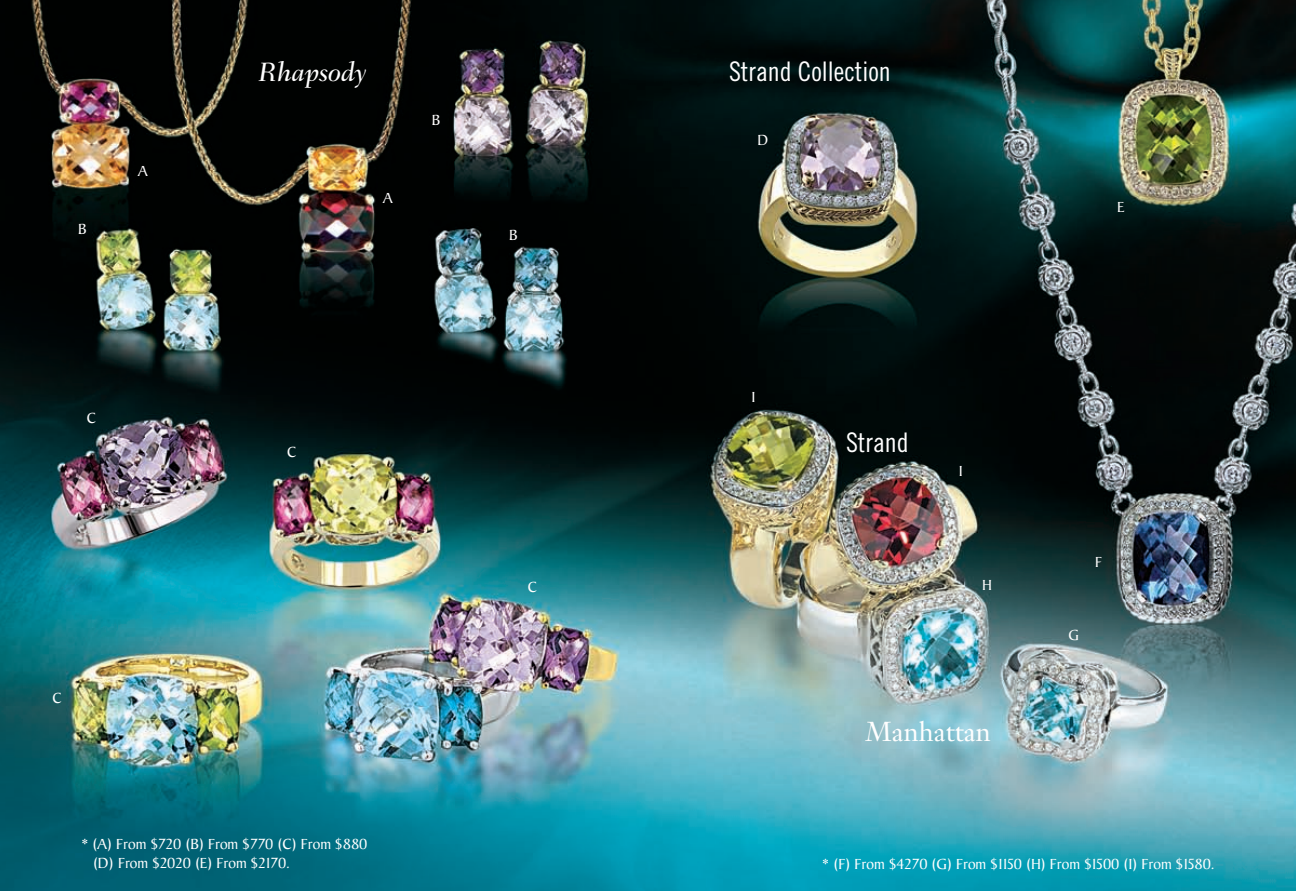
<style>
.page{position:relative;width:1296px;height:891px;background:#fff}
.page>*{position:absolute;margin:0;border:0;box-sizing:border-box;transform-origin:0 0}
.t1{font:27px "Trade Gothic Cond Eighteen";color:#fff}
.t2{font:27px "Janson Text";color:#fff}
.t3{font:italic 500 27px "Fairfield LH";color:#fff}
.t4{font:15.75px/18.9px "Baker Signet";color:#fff}
</style>
<div class="page">
<img style="left:0;top:0;width:1296px;height:891px">
<p class="t4" style="left:78px;top:220px;width:10px">B</p>
<p class="t4" style="left:138px;top:162px;width:11px">A</p>
<h1 class="t3" style="left:259px;top:57px;width:109px">Rhapsody</h1>
<h1 class="t1" style="left:729px;top:55px;width:163px">Strand Collection</h1>
<p class="t4" style="left:383px;top:189px;width:11px">A</p>
<p class="t4" style="left:432px;top:112px;width:10px">B</p>
<p class="t4" style="left:509px;top:226px;width:10px">B</p>
<p class="t4" style="left:758px;top:131px;width:12px">D</p>
<p class="t4" style="left:1117px;top:199px;width:9px">E</p>
<p class="t4" style="left:87px;top:409px;width:11px">C</p>
<p class="t4" style="left:287px;top:443px;width:11px">C</p>
<p class="t4" style="left:52px;top:689px;width:11px">C</p>
<p class="t4" style="left:93px;top:835px;width:276px;text-indent:-12px">* (A) From $720 (B) From $770 (C) From $880 (D) From $2020 (E) From $2170.</p>
<p class="t4" style="left:528px;top:579px;width:11px">C</p>
<p class="t4" style="left:752px;top:388px;width:6px">I</p>
<h1 class="t1" style="left:846px;top:426px;width:64px">Strand</h1>
<p class="t4" style="left:959px;top:462px;width:6px">I</p>
<p class="t4" style="left:982px;top:576px;width:11px">H</p>
<h1 class="t2" style="left:866px;top:714px;width:126px">Manhattan</h1>
<p class="t4" style="left:1095px;top:553px;width:8px">F</p>
<p class="t4" style="left:1068px;top:626px;width:12px">G</p>
<p class="t4" style="left:822px;top:855px;width:395px">* (F) From $4270 (G) From $1150 (H) From $1500 (I) From $1580.</p>
</div>
